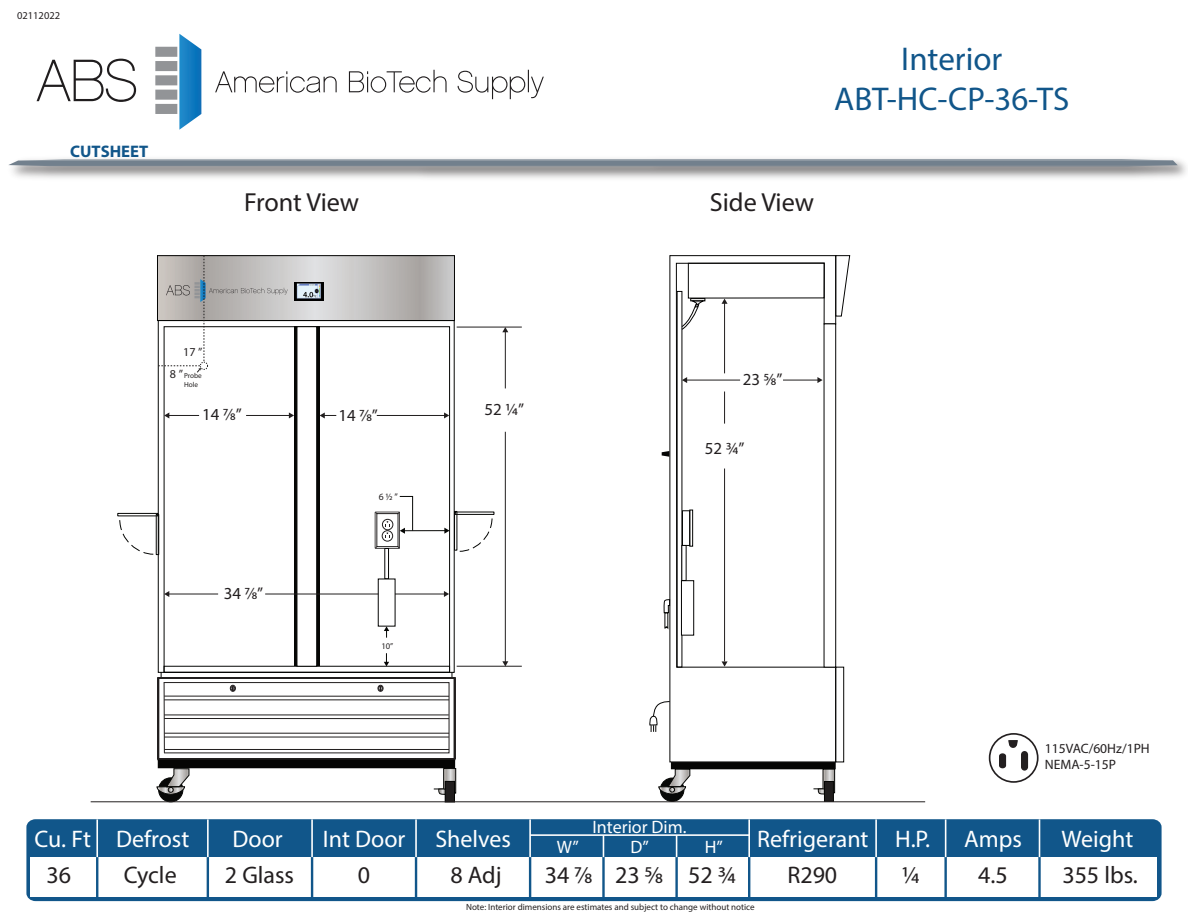
<style>
.page{position:relative;width:1188px;height:918px;background:#fff}
.page>*{position:absolute;margin:0;border:0;box-sizing:border-box;transform-origin:0 0}
.t1{font:33px/39.6px "Myriad Pro";color:#11568a;text-align:center}
.t2{font:26.25px "Myriad Pro";color:#231f20}
.t3{font:24px "Myriad Pro";color:#fff}
.t4{font:24px "Myriad Pro";color:#231f20}
.t5{font:18px/19.5px "Myriad Pro";color:#fff;text-align:center}
.t6{font:16.95px "Myriad Pro";color:#231f20}
.t7{font:700 16.8px "Myriad Pro";color:#11568a}
.t8{font:13.65px/16.4px "Myriad Pro";color:#231f20}
.t9{font:12px "Myriad Pro";color:#231f20}
.t10{font:10.5px "Myriad Pro";color:#231f20}
.t11{font:9.6px "Myriad Pro";color:#231f20}
.t12{font:9px "Myriad Pro";color:#211e1e}
.t13{font:8.7px "Myriad Pro";color:#231f20}
.t14{font:7.2px/8.7px "Myriad Pro";color:#211e1e}
</style>
<div class="page">
<div style="left:26px;top:819px;width:1136px;height:82px;background:#11568a"></div>
<div style="left:30px;top:857px;width:1127px;height:40px;background:#fff"></div>
<hr style="left:96px;top:857px;width:2px;height:41px;background:#11568a">
<hr style="left:207px;top:857px;width:2px;height:41px;background:#11568a">
<hr style="left:311px;top:857px;width:2px;height:41px;background:#11568a">
<hr style="left:415px;top:857px;width:2px;height:41px;background:#11568a">
<hr style="left:529px;top:857px;width:2px;height:41px;background:#11568a">
<hr style="left:602px;top:857px;width:3px;height:41px;background:#11568a">
<hr style="left:675px;top:857px;width:3px;height:41px;background:#11568a">
<hr style="left:748px;top:857px;width:2px;height:41px;background:#11568a">
<hr style="left:944px;top:857px;width:3px;height:41px;background:#11568a">
<hr style="left:1038px;top:857px;width:3px;height:41px;background:#11568a">
<hr style="left:875px;top:857px;width:2px;height:41px;background:#11568a">
<hr style="left:748px;top:819px;width:2px;height:38px;background:#fff">
<svg style="left:603px;top:836px;width:1px;height:21px"></svg>
<hr style="left:530px;top:834px;width:219px;height:2px;background:#fff">
<svg style="left:676px;top:836px;width:1px;height:21px"></svg>
<hr style="left:96px;top:819px;width:2px;height:38px;background:#fff">
<hr style="left:207px;top:819px;width:2px;height:38px;background:#fff">
<hr style="left:311px;top:819px;width:2px;height:38px;background:#fff">
<hr style="left:415px;top:819px;width:2px;height:38px;background:#fff">
<hr style="left:529px;top:819px;width:2px;height:38px;background:#fff">
<hr style="left:945px;top:819px;width:1px;height:38px;background:#fff">
<hr style="left:875px;top:819px;width:2px;height:38px;background:#fff">
<hr style="left:1039px;top:819px;width:1px;height:38px;background:#fff">
<svg style="left:37px;top:59px;width:99px;height:43px"></svg>
<svg style="left:215px;top:71px;width:122px;height:22px"></svg>
<svg style="left:349px;top:70px;width:98px;height:23px"></svg>
<svg style="left:458px;top:70px;width:86px;height:29px"></svg>
<div style="left:155px;top:104px;width:22px;height:10px;background:#929497"></div>
<div style="left:155px;top:90px;width:22px;height:10px;background:#929497"></div>
<div style="left:155px;top:75px;width:22px;height:10px;background:#929497"></div>
<div style="left:155px;top:61px;width:22px;height:10px;background:#929497"></div>
<div style="left:155px;top:47px;width:22px;height:10px;background:#929497"></div>
<svg style="left:179px;top:34px;width:22px;height:96px;background:#3d94cc"></svg>
<svg style="left:8px;top:159px;width:1170px;height:7px;background:#7f8b97"></svg>
<div style="left:989px;top:733px;width:50px;height:50px;border:2px solid #231f20;border-radius:50%"></div>
<svg style="left:1008px;top:740px;width:10px;height:8px"></svg>
<div style="left:999px;top:753px;width:7px;height:15px;background:#231f20;border-radius:3px"></div>
<div style="left:1021px;top:751px;width:7px;height:20px;background:#231f20;border-radius:4px"></div>
<svg style="left:288px;top:257px;width:165px;height:62px;background:#c3c2c1"></svg>
<div style="left:157px;top:255px;width:298px;height:66px;border:1px solid #050504"></div>
<div style="left:294px;top:327px;width:26px;height:339px;background:#050604"></div>
<div style="left:297px;top:326px;width:20px;height:341px;background:#fff;border:1px solid #050604"></div>
<div style="left:454px;top:511px;width:3px;height:40px;border:1px solid #050604"></div>
<div style="left:455px;top:512px;width:39px;height:3px;border:1px solid #050604"></div>
<svg style="left:459px;top:518px;width:34px;height:34px"></svg>
<hr style="left:404px;top:530px;width:41px;height:1px;background:#050604">
<svg style="left:444px;top:528px;width:6px;height:6px"></svg>
<svg style="left:375px;top:496px;width:38px;height:53px"></svg>
<svg style="left:669px;top:255px;width:168px;height:508px"></svg>
<svg style="left:835px;top:255px;width:16px;height:62px"></svg>
<div style="left:835px;top:667px;width:9px;height:95px;border:1px solid #050504"></div>
<div style="left:688px;top:263px;width:137px;height:35px;border:1px solid #050504"></div>
<div style="left:690px;top:298px;width:15px;height:3px;border:1px solid #050504"></div>
<svg style="left:681px;top:299px;width:23px;height:31px"></svg>
<div style="left:824px;top:323px;width:12px;height:345px;background:#fff;border:1px solid #050504"></div>
<div style="left:689px;top:510px;width:4px;height:37px;border:1px solid #050604"></div>
<div style="left:682px;top:510px;width:8px;height:36px;border:1px solid #050604"></div>
<svg style="left:663px;top:599px;width:7px;height:30px"></svg>
<svg style="left:649px;top:701px;width:22px;height:31px"></svg>
<hr style="left:457px;top:327px;width:65px;height:1px;background:#211e1e">
<hr style="left:457px;top:666px;width:65px;height:1px;background:#211e1e">
<hr style="left:168px;top:594px;width:50px;height:1px;background:#211e1e">
<svg style="left:164px;top:591px;width:5px;height:6px"></svg>
<hr style="left:505px;top:432px;width:1px;height:230px;background:#211e1e">
<svg style="left:502px;top:661px;width:6px;height:5px"></svg>
<hr style="left:505px;top:331px;width:1px;height:57px;background:#211e1e">
<svg style="left:502px;top:327px;width:6px;height:5px"></svg>
<svg style="left:722px;top:661px;width:6px;height:6px"></svg>
<hr style="left:724px;top:469px;width:1px;height:192px;background:#211e1e">
<hr style="left:724px;top:303px;width:1px;height:70px;background:#211e1e">
<svg style="left:722px;top:299px;width:6px;height:5px"></svg>
<hr style="left:265px;top:594px;width:180px;height:1px;background:#211e1e">
<svg style="left:444px;top:591px;width:5px;height:6px"></svg>
<hr style="left:686px;top:380px;width:54px;height:1px;background:#211e1e">
<svg style="left:682px;top:377px;width:5px;height:6px"></svg>
<hr style="left:783px;top:380px;width:35px;height:1px;background:#211e1e">
<svg style="left:817px;top:377px;width:6px;height:6px"></svg>
<hr style="left:168px;top:415px;width:31px;height:1px;background:#211e1e">
<svg style="left:164px;top:412px;width:5px;height:7px"></svg>
<hr style="left:246px;top:415px;width:44px;height:1px;background:#211e1e">
<svg style="left:289px;top:412px;width:5px;height:6px"></svg>
<svg style="left:320px;top:412px;width:16px;height:7px"></svg>
<hr style="left:377px;top:415px;width:68px;height:1px;background:#211e1e">
<svg style="left:444px;top:412px;width:5px;height:6px"></svg>
<svg style="left:158px;top:256px;width:130px;height:117px"></svg>
<svg style="left:662px;top:451px;width:7px;height:6px"></svg>
<svg style="left:658px;top:762px;width:178px;height:39px"></svg>
<hr style="left:91px;top:801px;width:834px;height:1px;background:#231f20">
<svg style="left:157px;top:672px;width:299px;height:130px"></svg>
<div style="left:681px;top:580px;width:13px;height:55px;background:#fff;border:1px solid #050504"></div>
<svg style="left:384px;top:627px;width:5px;height:11px"></svg>
<svg style="left:384px;top:653px;width:5px;height:13px"></svg>
<svg style="left:384px;top:548px;width:5px;height:31px"></svg>
<div style="left:378px;top:579px;width:17px;height:48px;background:#fff"></div>
<svg style="left:681px;top:545px;width:6px;height:36px"></svg>
<hr style="left:724px;top:392px;width:1px;height:32px;background:#211e1e">
<div style="left:156px;top:514px;width:3px;height:41px;border:1px solid #050604"></div>
<div style="left:117px;top:513px;width:41px;height:3px;border:1px solid #050604"></div>
<svg style="left:119px;top:520px;width:35px;height:35px"></svg>
<img style="left:294px;top:282px;width:29px;height:18px">
<p class="t10" style="left:17px;top:9px;width:45px">02112022</p>
<h3 class="t7" style="left:70px;top:141px;width:80px">CUTSHEET</h3>
<h1 class="t1" style="left:834px;top:39px;width:236px">Interior<br>ABT-HC-CP-36-TS</h1>
<h2 class="t2" style="left:244px;top:186px;width:117px">Front View</h2>
<h2 class="t2" style="left:710px;top:186px;width:106px">Side View</h2>
<h3 class="t9" style="left:183px;top:344px;width:21px">17 ”</h3>
<p class="t14" style="left:184px;top:372px;width:19px">Probe<br>Hole</p>
<h3 class="t9" style="left:170px;top:367px;width:15px">8 ”</h3>
<h3 class="t6" style="left:202px;top:404px;width:41px">14 7⁄8”</h3>
<h3 class="t6" style="left:338px;top:405px;width:41px">14 7⁄8”</h3>
<h3 class="t6" style="left:224px;top:583px;width:41px">34 7⁄8”</h3>
<p class="t11" style="left:379px;top:490px;width:20px">6 1⁄2 ”</p>
<p class="t13" style="left:381px;top:641px;width:13px">10”</p>
<h3 class="t6" style="left:485px;top:399px;width:41px">52 ¼”</h3>
<h3 class="t6" style="left:743px;top:369px;width:41px">23 5⁄8”</h3>
<h3 class="t6" style="left:705px;top:438px;width:41px">52 ¾”</h3>
<h3 class="t8" style="left:1045px;top:740px;width:106px">115VAC/60Hz/1PH<br>NEMA-5-15P</h3>
<h3 class="t5" style="left:592px;top:817px;width:95px">Interior Dim.<br>D”</h3>
<h3 class="t5" style="left:705px;top:837px;width:20px">H”</h3>
<h3 class="t3" style="left:757px;top:824px;width:113px">Refrigerant</h3>
<h3 class="t3" style="left:35px;top:824px;width:156px">Cu. Ft Defrost</h3>
<h3 class="t3" style="left:232px;top:824px;width:52px">Door</h3>
<h3 class="t3" style="left:323px;top:824px;width:190px">Int Door Shelves</h3>
<h3 class="t5" style="left:557px;top:837px;width:24px">W”</h3>
<h3 class="t3" style="left:895px;top:824px;width:36px">H.P.</h3>
<h3 class="t3" style="left:964px;top:824px;width:59px">Amps</h3>
<h3 class="t3" style="left:1062px;top:824px;width:73px">Weight</h3>
<h3 class="t4" style="left:47px;top:860px;width:26px">36</h3>
<h3 class="t4" style="left:124px;top:860px;width:54px">Cycle</h3>
<h3 class="t4" style="left:225px;top:860px;width:71px">2 Glass</h3>
<h3 class="t4" style="left:358px;top:860px;width:14px">0</h3>
<h3 class="t4" style="left:450px;top:860px;width:53px">8 Adj</h3>
<h3 class="t4" style="left:545px;top:860px;width:193px">34 7⁄8 23 5⁄8 52 ¾</h3>
<h3 class="t4" style="left:787px;top:860px;width:51px">R290</h3>
<h3 class="t4" style="left:902px;top:860px;width:20px">¼</h3>
<h3 class="t4" style="left:978px;top:860px;width:31px">4.5</h3>
<h3 class="t4" style="left:1062px;top:860px;width:77px">355 lbs.</h3>
<p class="t12" style="left:466px;top:901px;width:290px">Note: Interior dimensions are estimates and subject to change without notice</p>
</div>
